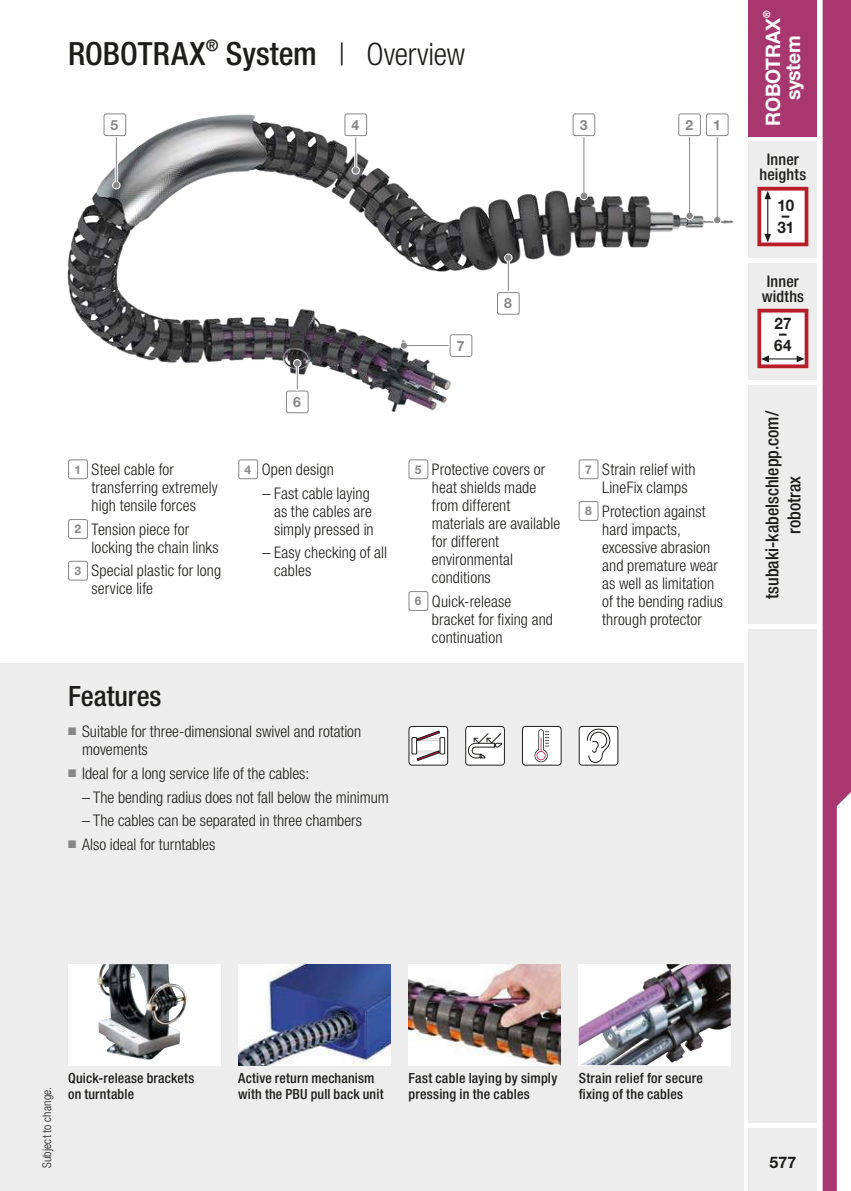
<style>
.page{position:relative;width:851px;height:1191px;background:#fff}
.page>*{position:absolute;margin:0;border:0;box-sizing:border-box;transform-origin:0 0}
.t1{font:500 condensed 32px "Helvetica Neue LT Std";color:#1d1d1b}
.t2{font:500 condensed 28px "Helvetica Neue LT Std";letter-spacing:-.005em;color:#1d1d1b}
.t3{font:700 20px "Helvetica Neue LT Std";letter-spacing:-.025em;color:#fff}
.t4{font:500 condensed 18px/22px "Helvetica Neue LT Std";color:#1d1d1b;text-align:center}
.t5{font:300 condensed 16px/18px "Helvetica Neue LT Std";letter-spacing:.005em;color:#1d1d1b}
.t6{font:500 condensed 16px/15px "Helvetica Neue LT Std";letter-spacing:.01em;color:#1d1d1b;text-align:center}
.t7{font:700 16px/12px "Helvetica Neue LT Std";color:#1d1d1b;text-align:center;scale:.95 1}
.t8{font:700 16px "Helvetica Neue LT Std";color:#1d1d1b}
.t9{font:500 condensed 14px/16px "Helvetica Neue LT Std";letter-spacing:.015em;color:#1d1d1b}
.t10{font:700 14px "Helvetica Neue LT Std";color:#878787}
.t11{font:300 condensed 12px "Helvetica Neue LT Std";letter-spacing:.015em;color:#1d1d1b}
.t12{font:700 9.6px "Helvetica Neue LT Std";color:#fff}
.s1{font-weight:300;font-size:31px}
.s2{font-weight:700;font-stretch:normal;font-size:12px;color:#878787}
.s3{color:#878787}
</style>
<div class="page">
<div style="left:0;top:663px;width:743px;height:528px;background:#ededed"></div>
<svg style="left:578px;top:726px;width:40px;height:39px"></svg>
<div style="left:68px;top:964px;width:152px;height:101px;background:#fff"></div>
<img style="left:97px;top:964px;width:90px;height:96px">
<img style="left:238px;top:964px;width:152px;height:101px">
<img style="left:408px;top:964px;width:152px;height:101px">
<img style="left:578px;top:964px;width:152px;height:101px">
<img style="left:67px;top:113px;width:667px;height:300px">
<svg style="left:522px;top:726px;width:39px;height:39px"></svg>
<svg style="left:465px;top:726px;width:40px;height:39px"></svg>
<svg style="left:408px;top:726px;width:40px;height:39px"></svg>
<div style="left:748px;top:1128px;width:68px;height:63px;background:#ededed"></div>
<div style="left:748px;top:142px;width:68px;height:116px;background:#ededed"></div>
<svg style="left:757px;top:187px;width:51px;height:59px"></svg>
<div style="left:748px;top:264px;width:68px;height:116px;background:#ededed"></div>
<svg style="left:757px;top:309px;width:51px;height:59px"></svg>
<div style="left:748px;top:386px;width:68px;height:238px;background:#ededed"></div>
<div style="left:748px;top:629px;width:68px;height:494px;background:#ededed"></div>
<div style="left:748px;top:0;width:68px;height:136px;background:#a83770"></div>
<svg style="left:822px;top:0;width:28px;height:1191px"></svg>
<div style="left:68px;top:459px;width:20px;height:20px;border:1px solid #878787;border-radius:2px"></div>
<div style="left:68px;top:519px;width:20px;height:20px;border:1px solid #878787;border-radius:2px"></div>
<div style="left:68px;top:561px;width:20px;height:19px;border:1px solid #878787;border-radius:2px"></div>
<div style="left:238px;top:459px;width:20px;height:20px;border:1px solid #878787;border-radius:2px"></div>
<div style="left:408px;top:459px;width:20px;height:20px;border:1px solid #878787;border-radius:2px"></div>
<div style="left:408px;top:591px;width:20px;height:20px;border:1px solid #878787;border-radius:2px"></div>
<div style="left:578px;top:459px;width:20px;height:20px;border:1px solid #878787;border-radius:2px"></div>
<div style="left:578px;top:501px;width:20px;height:20px;border:1px solid #878787;border-radius:2px"></div>
<div style="left:678px;top:113px;width:22px;height:23px;border:1px solid #878787;border-radius:2px"></div>
<div style="left:572px;top:113px;width:23px;height:23px;border:1px solid #878787;border-radius:2px"></div>
<svg style="left:579px;top:136px;width:9px;height:65px"></svg>
<svg style="left:684px;top:136px;width:10px;height:84px"></svg>
<svg style="left:351px;top:136px;width:9px;height:39px"></svg>
<div style="left:344px;top:113px;width:23px;height:23px;border:1px solid #878787;border-radius:2px"></div>
<div style="left:286px;top:390px;width:22px;height:23px;border:1px solid #878787;border-radius:2px"></div>
<svg style="left:292px;top:358px;width:10px;height:33px"></svg>
<div style="left:497px;top:292px;width:22px;height:23px;border:1px solid #878787;border-radius:2px"></div>
<svg style="left:503px;top:253px;width:10px;height:39px"></svg>
<div style="left:449px;top:334px;width:23px;height:23px;border:1px solid #878787;border-radius:2px"></div>
<svg style="left:399px;top:341px;width:51px;height:9px"></svg>
<div style="left:103px;top:113px;width:23px;height:23px;border:1px solid #878787;border-radius:2px"></div>
<svg style="left:111px;top:136px;width:10px;height:54px"></svg>
<svg style="left:712px;top:136px;width:10px;height:89px"></svg>
<div style="left:705px;top:113px;width:23px;height:23px;border:1px solid #878787;border-radius:2px"></div>
<h1 class="t1" style="left:68px;top:35px;width:398px">ROBOTRAX<sup>®</sup> System <span class="s1">| Overview</span></h1>
<p class="t10" style="left:351px;top:116px;width:9px">4</p>
<p class="t10" style="left:579px;top:116px;width:9px">3</p>
<p class="t10" style="left:685px;top:116px;width:9px">2</p>
<p class="t10" style="left:111px;top:116px;width:9px">5</p>
<p class="t10" style="left:713px;top:116px;width:9px">1</p>
<p class="t5" style="left:92px;top:460px;width:128px;text-indent:-17px"><span class="s2">1</span> Steel cable for transferring extremely high tensile forces</p>
<p class="t5" style="left:92px;top:520px;width:128px;text-indent:-17px"><span class="s2">2</span> Tension piece for locking the chain links</p>
<p class="t5" style="left:92px;top:561px;width:131px;text-indent:-17px"><span class="s2">3</span> Special plastic for long service life</p>
<p class="t10" style="left:293px;top:393px;width:9px">6</p>
<p class="t5" style="left:244px;top:460px;width:91px"><span class="s2">4</span> Open design</p>
<p class="t5" style="left:274px;top:484px;width:101px;text-indent:-12px">– Fast cable laying as the cables are simply pressed in</p>
<p class="t5" style="left:274px;top:543px;width:114px;text-indent:-12px">– Easy checking of all cables</p>
<h2 class="t2" style="left:68px;top:679px;width:95px">Features</h2>
<p class="t5" style="left:82px;top:722px;width:280px;text-indent:-14px"><span class="s3">■</span> Suitable for three-dimensional swivel and rotation movements</p>
<p class="t5" style="left:68px;top:764px;width:243px"><span class="s3">■</span> Ideal for a long service life of the cables:</p>
<p class="t5" style="left:82px;top:788px;width:308px">– The bending radius does not fall below the minimum</p>
<p class="t5" style="left:82px;top:811px;width:281px">– The cables can be separated in three chambers</p>
<p class="t5" style="left:68px;top:835px;width:149px"><span class="s3">■</span> Also ideal for turntables</p>
<p class="t10" style="left:456px;top:337px;width:9px">7</p>
<p class="t10" style="left:504px;top:295px;width:9px">8</p>
<p class="t5" style="left:432px;top:460px;width:130px;text-indent:-17px"><span class="s2">5</span> Protective covers or heat shields made from different materials are available for different environmental conditions</p>
<p class="t5" style="left:432px;top:592px;width:122px;text-indent:-17px"><span class="s2">6</span> Quick-release bracket for fixing and continuation</p>
<p class="t5" style="left:585px;top:460px;width:112px;text-align:center"><span class="s2">7</span> Strain relief with<br>LineFix clamps</p>
<p class="t5" style="left:602px;top:502px;width:122px;text-indent:-17px"><span class="s2">8</span> Protection against hard impacts, excessive abrasion and premature wear as well as limitation of the bending radius through protector</p>
<p class="t12" style="left:760px;top:18px;width:9px;rotate:-90deg">®</p>
<p class="t3" style="left:760px;top:126px;width:109px;rotate:-90deg">ROBOTRAX</p>
<p class="t3" style="left:780px;top:100px;width:66px;rotate:-90deg">system</p>
<p class="t6" style="left:759px;top:151px;width:48px">Inner heights</p>
<p class="t7" style="left:777px;top:199px;width:19px">10</p>
<p class="t7" style="left:777px;top:209px;width:19px;text-align:left">–<br>31</p>
<p class="t6" style="left:761px;top:273px;width:44px">Inner widths</p>
<p class="t7" style="left:774px;top:317px;width:20px">27</p>
<p class="t7" style="left:774px;top:327px;width:20px">–<br>64</p>
<p class="t4" style="left:760px;top:598px;width:189px;rotate:-90deg">tsubaki-kabelschlepp.com/ robotrax</p>
<p class="t11" style="left:40px;top:1168px;width:83px;rotate:-90deg">Subject to change.</p>
<p class="t9" style="left:68px;top:1070px;width:128px">Quick-release brackets on turntable</p>
<p class="t9" style="left:238px;top:1070px;width:147px">Active return mechanism with the PBU pull back unit</p>
<p class="t9" style="left:578px;top:1070px;width:126px">Strain relief for secure fixing of the cables</p>
<p class="t9" style="left:408px;top:1070px;width:150px">Fast cable laying by simply pressing in the cables</p>
<p class="t8" style="left:769px;top:1152px;width:28px">577</p>
</div>
